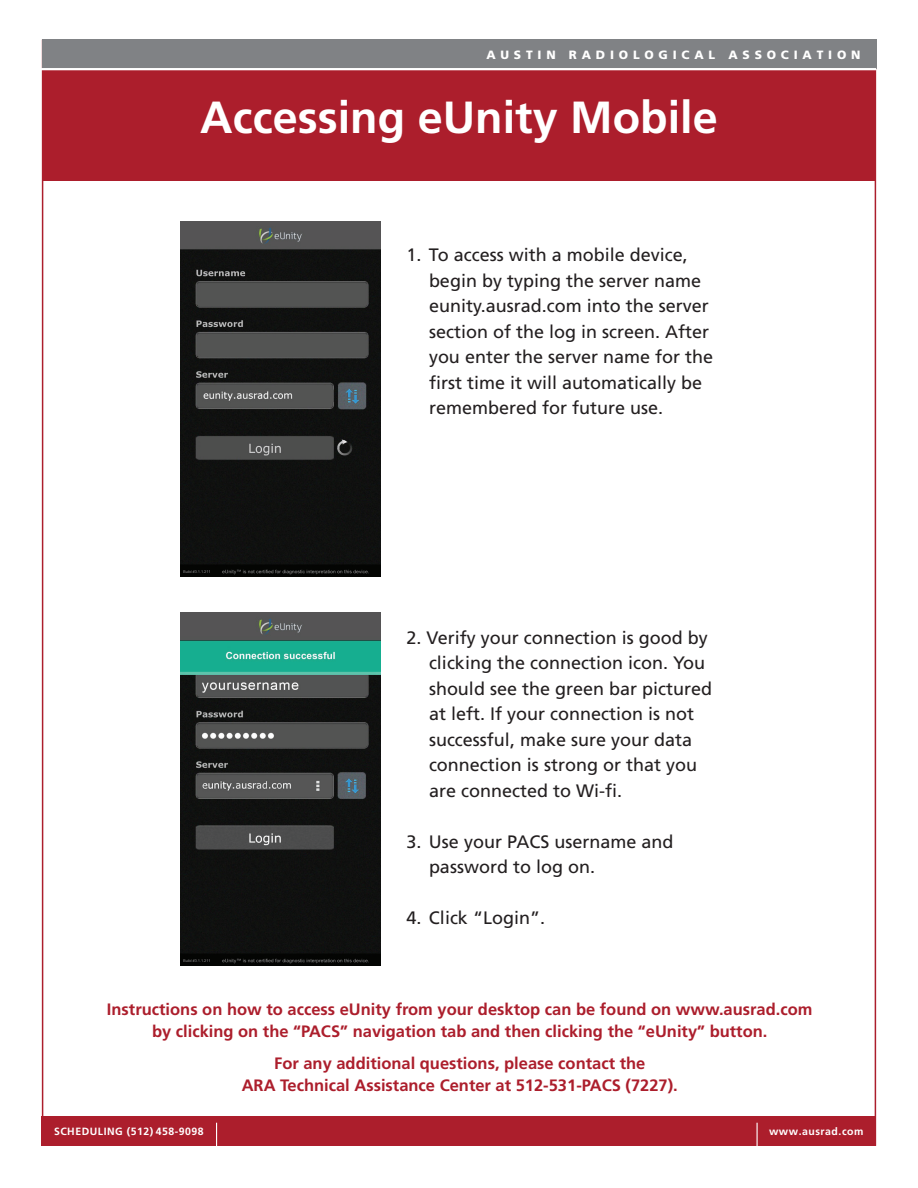
<style>
.page{position:relative;width:918px;height:1188px;background:#fff}
.page>*{position:absolute;margin:0;border:0;box-sizing:border-box;transform-origin:0 0}
.t1{font:700 45px "Frutiger LT Std";color:#fff}
.t2{font:18px/25.5px "Frutiger LT Std";color:#231f20}
.t3{font:700 16.5px/22.5px "Frutiger LT Std";color:#ac1e2c;text-align:center}
.t4{font:900 12px "Frutiger LT Std";letter-spacing:.4em;color:#fff}
.t5{font:700 10.5px "Frutiger LT Std";letter-spacing:.05em;color:#fff}
</style>
<div class="page">
<div style="left:43px;top:40px;width:832px;height:141px;background:#ac1e2c"></div>
<div style="left:42px;top:40px;width:834px;height:29px;background:#808285"></div>
<img style="left:180px;top:222px;width:200px;height:355px">
<img style="left:181px;top:612px;width:199px;height:354px">
<hr style="left:27px;top:68px;width:849px;height:2px;background:#fff">
<div style="left:41px;top:1117px;width:835px;height:29px;background:#ac1e2c"></div>
<svg style="left:757px;top:1123px;width:1px;height:23px"></svg>
<svg style="left:216px;top:1123px;width:1px;height:23px"></svg>
<p class="t4" style="left:486px;top:50px;width:376px">AUSTIN RADIOLOGICAL ASSOCIATION</p>
<h1 class="t1" style="left:200px;top:99px;width:519px">Accessing eUnity Mobile</h1>
<p class="t2" style="left:429px;top:243px;width:286px;text-indent:-22px">1. To access with a mobile device, begin by typing the server name eunity.ausrad.com into the server section of the log in screen. After you enter the server name for the first time it will automatically be remembered for future use.</p>
<p class="t2" style="left:429px;top:626px;width:285px;text-indent:-22px">2. Verify your connection is good by clicking the connection icon. You should see the green bar pictured at left. If your connection is not successful, make sure your data connection is strong or that you are connected to Wi-fi.</p>
<p class="t2" style="left:429px;top:830px;width:246px;text-indent:-22px">3. Use your PACS username and password to log on.</p>
<p class="t2" style="left:406px;top:906px;width:140px">4. Click “Login”.</p>
<p class="t3" style="left:107px;top:999px;width:707px">Instructions on how to access eUnity from your desktop can be found on www.ausrad.com by clicking on the “PACS” navigation tab and then clicking the “eUnity” button.</p>
<p class="t3" style="left:242px;top:1053px;width:438px">For any additional questions, please contact the<br>ARA Technical Assistance Center at 512-531-PACS (7227).</p>
<p class="t5" style="left:54px;top:1127px;width:151px">SCHEDULING (512) 458-9098</p>
<p class="t5" style="left:769px;top:1127px;width:96px">www.ausrad.com</p>
</div>
